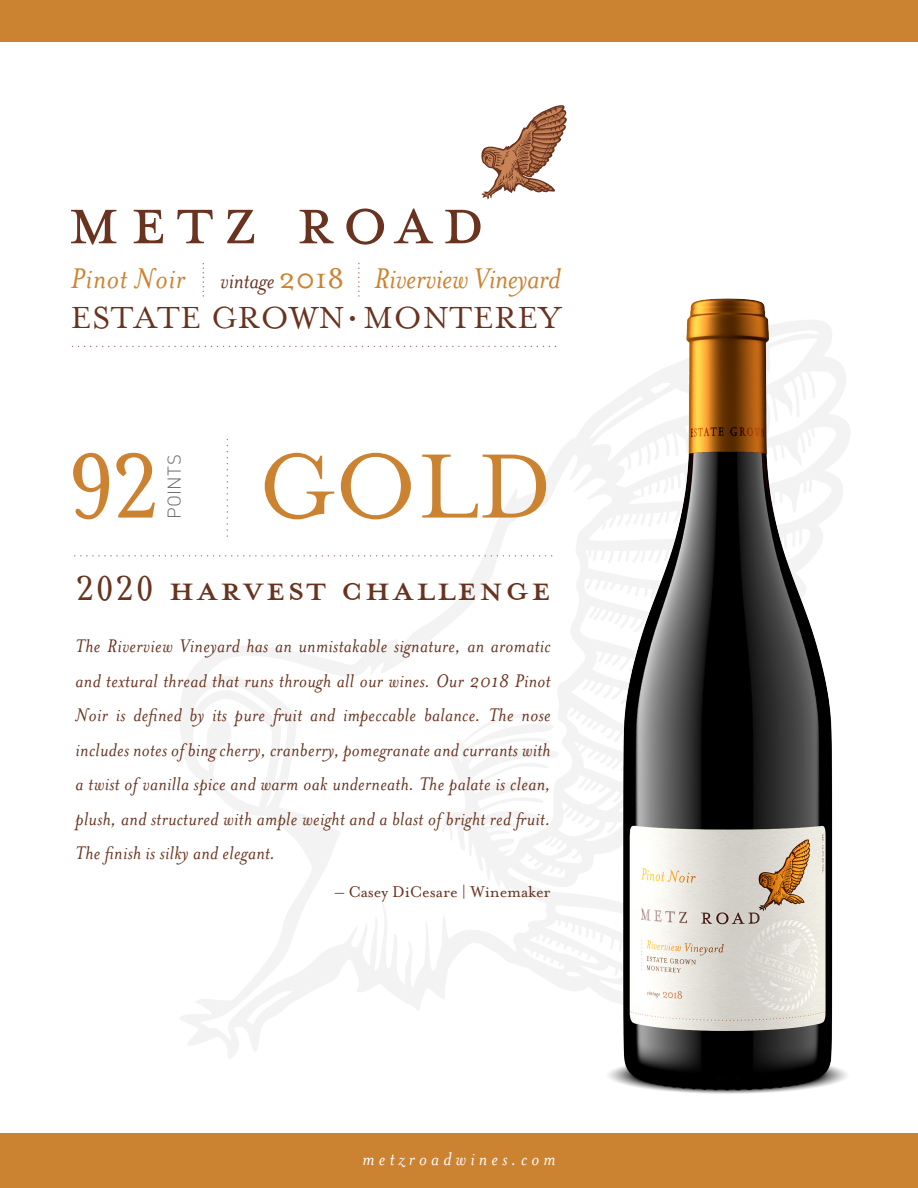
<style>
.page{position:relative;width:918px;height:1188px;background:#fff}
.page>*{position:absolute;margin:0;border:0;box-sizing:border-box;transform-origin:0 0}
.t1{font:105px "Mrs Eaves Petite Caps";color:#cc8331}
.t2{font:49.95px "Mrs Eaves Petite Caps";letter-spacing:.03em;color:#69331f}
.t3{font:35.4px "Mrs Eaves Petite Caps";letter-spacing:.025em;color:#69331f}
.t4{font:italic 32.7px "Mrs Eaves OT";letter-spacing:-.015em;color:#cc8331}
.t5{font:32.7px "Mrs Eaves Roman";color:#69331f}
.t6{font:italic 21px/34.5px "Mrs Eaves OT";letter-spacing:.015em;color:#69331f;text-align:justify}
.t7{font:italic 21px "Mrs Eaves OT";letter-spacing:.2em;color:#fff}
.t8{font:300 18.45px "DIN Pro";letter-spacing:.02em;color:#716c69}
.t9{font:18px "Mrs Eaves OT";letter-spacing:-.005em;color:#69331f}
.s1{font-size:25.05px;color:#69331f}
.s2{font-family:"Mrs Eaves Roman";font-style:normal}
.s3{font-size:40.05px}
</style>
<div class="page">
<div style="left:0;top:1133px;width:918px;height:55px;background:#cc8331"></div>
<div style="left:0;top:0;width:918px;height:42px;background:#cc8331"></div>
<svg style="left:71px;top:209px;width:410px;height:36px"></svg>
<svg style="left:481px;top:105px;width:86px;height:94px"></svg>
<svg style="left:358px;top:263px;width:2px;height:33px"></svg>
<svg style="left:203px;top:263px;width:1px;height:33px"></svg>
<svg style="left:73px;top:346px;width:103px;height:1px"></svg>
<svg style="left:180px;top:345px;width:403px;height:714px"></svg>
<img style="left:583px;top:298px;width:267px;height:796px">
<svg style="left:227px;top:440px;width:1px;height:101px"></svg>
<svg style="left:75px;top:555px;width:478px;height:2px"></svg>
<h3 class="t4" style="left:71px;top:261px;width:491px">Pinot Noir <span class="s1">vintage</span> <span class="s2">2018</span> Riverview Vineyard</h3>
<h3 class="t3" style="left:71px;top:299px;width:492px">ESTATE GROWN MONTEREY</h3>
<h3 class="t5" style="left:348px;top:299px;width:10px">•</h3>
<h1 class="t1" style="left:67px;top:432px;width:95px">92</h1>
<p class="t8" style="left:162px;top:519px;width:66px;rotate:-90deg">POINTS</p>
<h1 class="t1" style="left:257px;top:432px;width:298px">GOLD</h1>
<h2 class="t2" style="left:76px;top:559px;width:477px"><span class="s3">2020</span> harvest challenge</h2>
<p class="t6" style="left:76px;top:629px;width:477px">The Riverview Vineyard has an unmistakable signature, an aromatic and textural thread that runs through all our wines. Our 2018 Pinot Noir is defined by its pure uit and impeccable balance. The nose includes notes ofbing cherry, cranberry, pomegranate and currants with a twist ofvanilla spice and warm oak underneath. The palate is clean, plush, and structured with ample weight and a blast ofbright red uit.<br>The finish is silky and elegant.</p>
<p class="t9" style="left:335px;top:881px;width:217px">– Casey DiCesare | Winemaker</p>
<p class="t7" style="left:363px;top:1148px;width:195px">metzroadwines.com</p>
</div>
